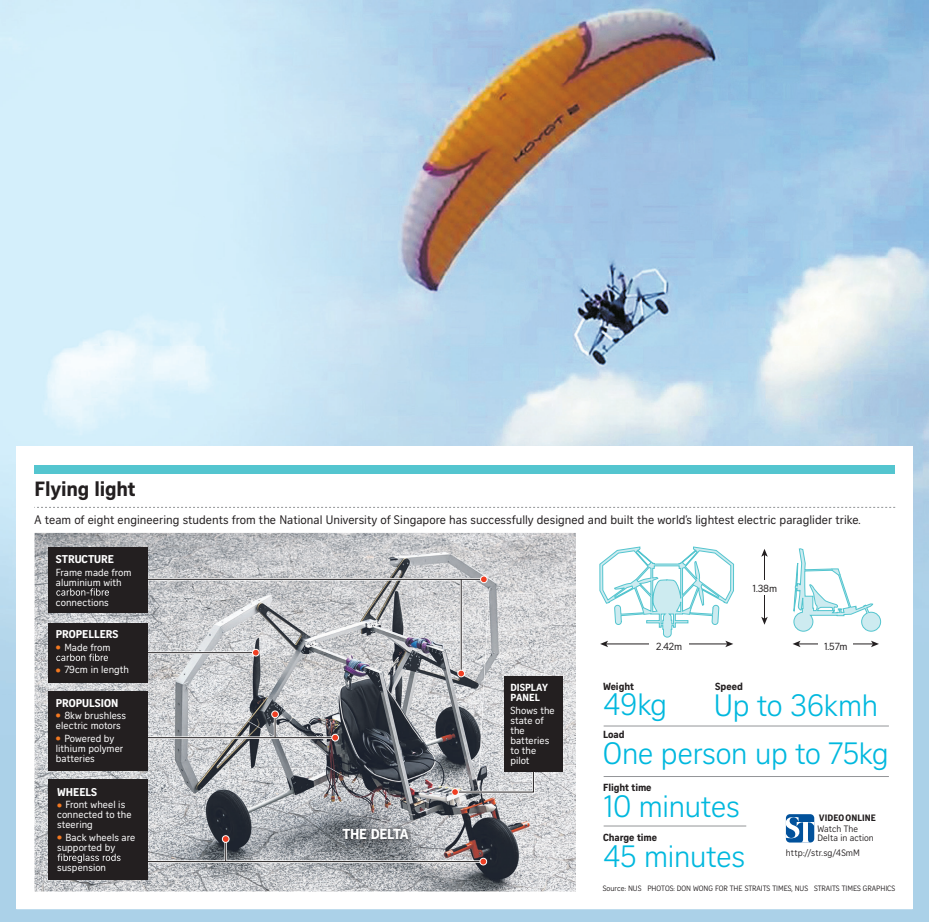
<style>
.page{position:relative;width:929px;height:922px;background:#fff}
.page>*{position:absolute;margin:0;border:0;box-sizing:border-box;transform-origin:0 0}
.t1{font:30px "Curator Head ST Light";letter-spacing:-.01em;color:#00b8de}
.t2{font:700 20px "Curator Serp Text";letter-spacing:-.01em;color:#231f20}
.t3{font:700 14px "Curator Serp Text";letter-spacing:-.015em;color:#fff}
.t4{font:12px "Curator Head ST Regular";color:#231f20}
.t5{font:700 11px "Curator Serp Text";color:#fff}
.t6{font:10px/10px "Curator Head ST Regular";color:#fff}
.t7{font:700 10px "Curator Serp Text";letter-spacing:-.01em;color:#231f20}
.t8{font:10px "Curator Head ST Regular";letter-spacing:-.01em;color:#231f20}
.t9{font:700 10px/10px "Curator Serp Text";color:#fff}
.t10{font:9px/9.5px "Curator Serp Text";letter-spacing:.005em;color:#231f20}
.t11{font:700 9px "Curator Serp Text";letter-spacing:.01em;color:#231f20}
.t12{font:7.5px "Curator Serp Text";color:#231f20}
.s1{font-family:"Curator Serp Text";font-weight:700;font-size:14px;color:#f47921}
</style>
<div class="page">
<img style="left:0;top:0;width:929px;height:922px">
<div style="left:16px;top:447px;width:896px;height:462px;background:#fff"></div>
<img style="left:35px;top:533px;width:541px;height:358px">
<hr style="left:142px;top:860px;width:341px;height:3px;background:#fff">
<hr style="left:224px;top:840px;width:3px;height:22px;background:#fff">
<hr style="left:146px;top:736px;width:189px;height:3px;background:#fff">
<hr style="left:274px;top:714px;width:2px;height:24px;background:#fff">
<hr style="left:460px;top:579px;width:2px;height:94px;background:#fff">
<hr style="left:143px;top:578px;width:341px;height:3px;background:#fff">
<img style="left:337px;top:822px;width:80px;height:28px">
<div style="left:34px;top:465px;width:861px;height:8px;background:#54c5cf"></div>
<svg style="left:34px;top:507px;width:861px;height:1px"></svg>
<hr style="left:146px;top:651px;width:110px;height:3px;background:#fff">
<hr style="left:142px;top:861px;width:341px;height:1px;background:#231f20">
<svg style="left:225px;top:843px;width:1px;height:19px"></svg>
<hr style="left:146px;top:737px;width:189px;height:1px;background:#231f20">
<svg style="left:275px;top:718px;width:1px;height:20px"></svg>
<hr style="left:461px;top:579px;width:1px;height:94px;background:#231f20">
<hr style="left:143px;top:579px;width:341px;height:1px;background:#231f20">
<hr style="left:146px;top:652px;width:110px;height:1px;background:#231f20">
<div style="left:504px;top:677px;width:59px;height:95px;background:#231f20"></div>
<svg style="left:793px;top:548px;width:88px;height:84px"></svg>
<hr style="left:798px;top:644px;width:75px;height:1px;background:#231f20">
<svg style="left:792px;top:641px;width:8px;height:6px"></svg>
<svg style="left:871px;top:641px;width:8px;height:6px"></svg>
<hr style="left:764px;top:554px;width:1px;height:65px;background:#231f20">
<svg style="left:761px;top:549px;width:7px;height:8px"></svg>
<svg style="left:761px;top:617px;width:7px;height:8px"></svg>
<svg style="left:599px;top:546px;width:135px;height:101px"></svg>
<div style="left:649px;top:640px;width:40px;height:7px;background:#fff"></div>
<div style="left:818px;top:640px;width:35px;height:7px;background:#fff"></div>
<div style="left:745px;top:580px;width:39px;height:15px;background:#fff"></div>
<svg style="left:786px;top:814px;width:28px;height:29px"></svg>
<div style="left:48px;top:691px;width:100px;height:80px;background:#231f20"></div>
<div style="left:48px;top:548px;width:100px;height:65px;background:#231f20"></div>
<svg style="left:56px;top:588px;width:53px;height:8px"></svg>
<div style="left:48px;top:623px;width:100px;height:59px;background:#231f20"></div>
<svg style="left:56px;top:654px;width:52px;height:7px"></svg>
<div style="left:48px;top:779px;width:100px;height:100px;background:#231f20"></div>
<svg style="left:57px;top:854px;width:64px;height:9px"></svg>
<hr style="left:604px;top:726px;width:285px;height:1px;background:#939598">
<hr style="left:604px;top:776px;width:285px;height:1px;background:#939598">
<hr style="left:604px;top:826px;width:142px;height:1px;background:#939598">
<div style="left:480px;top:576px;width:7px;height:7px;background:#ef3e22;border-radius:50%"></div>
<div style="left:480px;top:575px;width:8px;height:8px;border:1px solid #fff;border-radius:50%"></div>
<div style="left:458px;top:670px;width:6px;height:7px;background:#ef3e22;border-radius:50%"></div>
<div style="left:457px;top:670px;width:8px;height:7px;border:1px solid #fff;border-radius:50%"></div>
<div style="left:272px;top:711px;width:6px;height:7px;background:#ef3e22;border-radius:50%"></div>
<div style="left:271px;top:710px;width:8px;height:8px;border:1px solid #fff;border-radius:50%"></div>
<div style="left:480px;top:858px;width:7px;height:7px;background:#ef3e22;border-radius:50%"></div>
<div style="left:479px;top:858px;width:8px;height:7px;border:1px solid #fff;border-radius:50%"></div>
<svg style="left:452px;top:765px;width:84px;height:30px;background:#a8a8ab"></svg>
<div style="left:451px;top:788px;width:8px;height:8px;border:1px solid #fff;border-radius:50%"></div>
<div style="left:332px;top:734px;width:6px;height:7px;background:#ef3e22;border-radius:50%"></div>
<div style="left:331px;top:734px;width:8px;height:7px;border:1px solid #fff;border-radius:50%"></div>
<div style="left:252px;top:649px;width:7px;height:7px;background:#ef3e22;border-radius:50%"></div>
<div style="left:252px;top:649px;width:8px;height:8px;border:1px solid #fff;border-radius:50%"></div>
<div style="left:222px;top:836px;width:7px;height:6px;background:#ef3e22;border-radius:50%"></div>
<div style="left:222px;top:835px;width:8px;height:8px;border:1px solid #fff;border-radius:50%"></div>
<h2 class="t2" style="left:35px;top:477px;width:103px">Flying light</h2>
<p class="t4" style="left:35px;top:513px;width:827px">A team of eight engineering students from the National University of Singapore has successfully designed and built the world’s lightest electric paraglider trike.</p>
<p class="t5" style="left:56px;top:552px;width:60px">STRUCTURE</p>
<p class="t6" style="left:56px;top:567px;width:77px">Frame made from aluminium with</p>
<p class="t6" style="left:56px;top:597px;width:54px">connections</p>
<p class="t5" style="left:56px;top:628px;width:64px">PROPELLERS</p>
<p class="t6" style="left:56px;top:642px;width:56px"><span class="s1">•</span> Made from</p>
<p class="t6" style="left:56px;top:665px;width:75px"><span class="s1">•</span> 79cm in length</p>
<p class="t5" style="left:56px;top:696px;width:64px">PROPULSION</p>
<p class="t6" style="left:56px;top:711px;width:72px"><span class="s1">•</span> 8kw brushless electric motors</p>
<p class="t6" style="left:56px;top:733px;width:69px"><span class="s1">•</span> Powered by lithium polymer batteries</p>
<p class="t5" style="left:57px;top:785px;width:41px">WHEELS</p>
<p class="t6" style="left:57px;top:800px;width:76px"><span class="s1">•</span> Front wheel is connected to the steering</p>
<p class="t6" style="left:57px;top:832px;width:80px"><span class="s1">•</span> Back wheels are supported by</p>
<p class="t6" style="left:57px;top:862px;width:50px">suspension</p>
<h3 class="t3" style="left:342px;top:825px;width:68px">THE DELTA</h3>
<p class="t9" style="left:510px;top:682px;width:39px">DISPLAY<br>PANEL</p>
<p class="t6" style="left:510px;top:705px;width:46px">Shows the state of the batteries to the pilot</p>
<p class="t8" style="left:752px;top:582px;width:26px">1.38m</p>
<p class="t8" style="left:656px;top:640px;width:27px">2.42m</p>
<p class="t8" style="left:824px;top:640px;width:25px">1.57m</p>
<p class="t7" style="left:603px;top:680px;width:32px">Weight</p>
<h1 class="t1" style="left:603px;top:687px;width:65px">49kg</h1>
<p class="t7" style="left:603px;top:728px;width:23px">Load</p>
<p class="t7" style="left:715px;top:680px;width:29px">Speed</p>
<h1 class="t1" style="left:714px;top:688px;width:165px">Up to 36kmh</h1>
<h1 class="t1" style="left:603px;top:736px;width:287px">One person up to 75kg</h1>
<p class="t7" style="left:603px;top:782px;width:50px">Flight time</p>
<h1 class="t1" style="left:603px;top:789px;width:138px">10 minutes</h1>
<p class="t7" style="left:603px;top:832px;width:55px">Charge time</p>
<h1 class="t1" style="left:603px;top:839px;width:143px">45 minutes</h1>
<p class="t11" style="left:819px;top:812px;width:58px">VIDEO ONLINE</p>
<p class="t10" style="left:817px;top:824px;width:58px">Watch The<br>Delta in action</p>
<p class="t10" style="left:786px;top:848px;width:76px">http://str.sg/4SmM</p>
<p class="t12" style="left:603px;top:883px;width:294px">Source: NUS PHOTOS: DON WONG FOR THE STRAITS TIMES, NUS STRAITS TIMES GRAPHICS</p>
</div>
